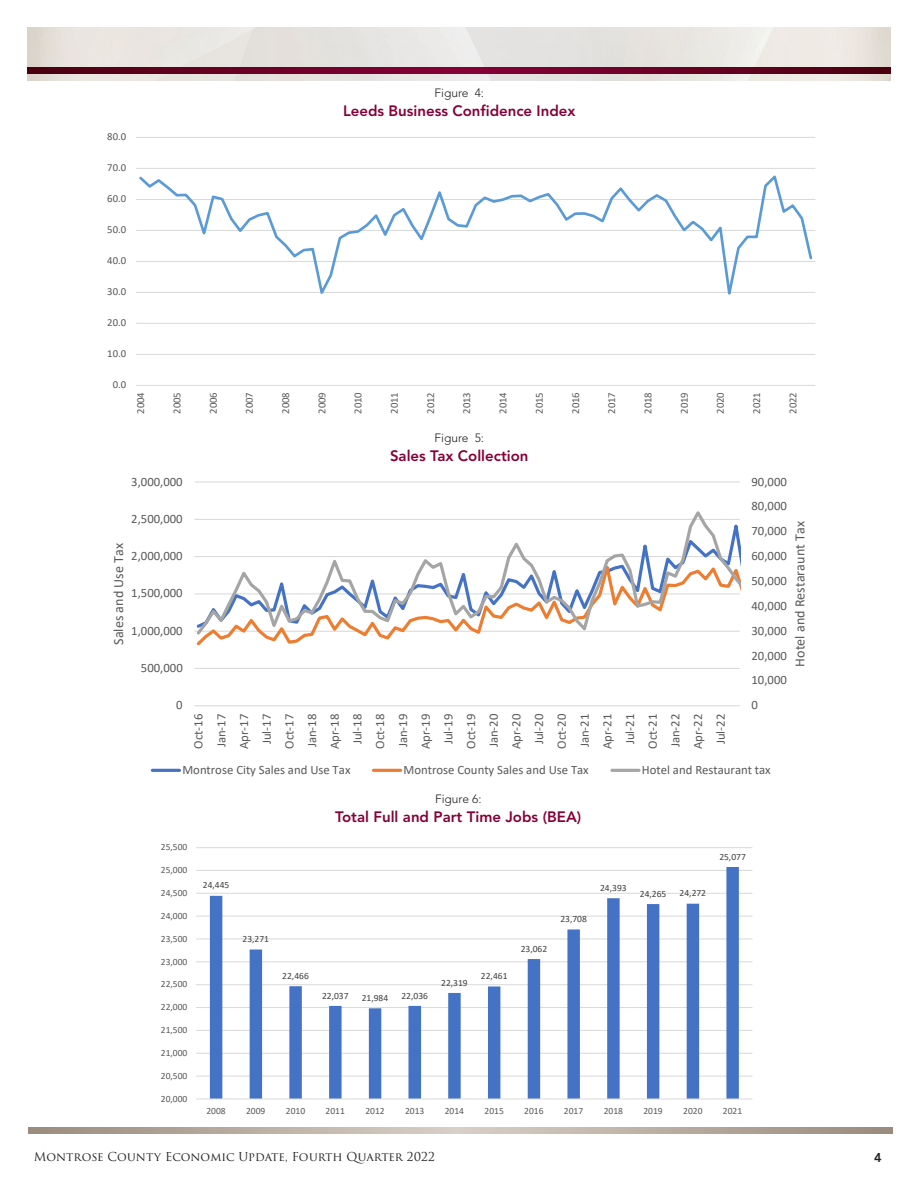
<style>
.page{position:relative;width:918px;height:1188px;background:#fff}
.page>*{position:absolute;margin:0;border:0;box-sizing:border-box;transform-origin:0 0}
.t1{font:800 15px "Avenir";color:#860037}
.t2{font:14.1px "Calibri";color:#595959}
.t3{font:12.75px/22.6px "Calibri";color:#595959;text-align:center}
.t4{font:800 12.75px "Avenir";color:#231f20}
.t5{font:12px "Trajan Pro 3";color:#231f20}
.t6{font:300 12px "Avenir";color:#231f20}
.t7{font:10.65px "Calibri";color:#595959}
.t8{font:9.45px "Calibri";color:#595959}
.t9{font:9.45px "Calibri";color:#404040}
</style>
<div class="page">
<img style="left:27px;top:27px;width:864px;height:54px">
<svg style="left:27px;top:68px;width:864px;height:6px;background:#680023"></svg>
<svg style="left:28px;top:1128px;width:864px;height:6px;background:#b8ada1"></svg>
<hr style="left:136px;top:354px;width:679px;height:1px;background:#d9d9d9">
<hr style="left:136px;top:323px;width:679px;height:1px;background:#d9d9d9">
<hr style="left:136px;top:292px;width:679px;height:1px;background:#d9d9d9">
<hr style="left:136px;top:261px;width:679px;height:1px;background:#d9d9d9">
<hr style="left:136px;top:230px;width:679px;height:1px;background:#d9d9d9">
<hr style="left:136px;top:199px;width:679px;height:1px;background:#d9d9d9">
<hr style="left:136px;top:168px;width:679px;height:1px;background:#d9d9d9">
<hr style="left:136px;top:137px;width:679px;height:1px;background:#d9d9d9">
<hr style="left:136px;top:385px;width:679px;height:1px;background:#d9d9d9">
<svg style="left:139px;top:175px;width:674px;height:120px"></svg>
<hr style="left:195px;top:668px;width:545px;height:1px;background:#d9d9d9">
<hr style="left:195px;top:482px;width:545px;height:1px;background:#d9d9d9">
<hr style="left:195px;top:705px;width:545px;height:1px;background:#d9d9d9">
<svg style="left:196px;top:637px;width:194px;height:9px"></svg>
<svg style="left:195px;top:511px;width:546px;height:126px"></svg>
<hr style="left:152px;top:769px;width:27px;height:3px;background:#4472c4">
<hr style="left:373px;top:769px;width:28px;height:3px;background:#ed7d31">
<hr style="left:612px;top:769px;width:27px;height:3px;background:#a5a5a5">
<hr style="left:196px;top:1076px;width:556px;height:1px;background:#d9d9d9">
<hr style="left:196px;top:1053px;width:556px;height:1px;background:#d9d9d9">
<hr style="left:196px;top:1030px;width:556px;height:1px;background:#d9d9d9">
<hr style="left:196px;top:1007px;width:556px;height:1px;background:#d9d9d9">
<hr style="left:196px;top:984px;width:556px;height:1px;background:#d9d9d9">
<hr style="left:196px;top:961px;width:556px;height:1px;background:#d9d9d9">
<hr style="left:196px;top:939px;width:556px;height:1px;background:#d9d9d9">
<hr style="left:196px;top:916px;width:556px;height:1px;background:#d9d9d9">
<hr style="left:196px;top:893px;width:556px;height:1px;background:#d9d9d9">
<hr style="left:196px;top:870px;width:556px;height:1px;background:#d9d9d9">
<hr style="left:196px;top:847px;width:556px;height:1px;background:#d9d9d9">
<svg style="left:210px;top:867px;width:529px;height:232px"></svg>
<hr style="left:196px;top:1099px;width:556px;height:1px;background:#d9d9d9">
<p class="t7" style="left:107px;top:130px;width:20px">80.0</p>
<p class="t7" style="left:107px;top:161px;width:20px">70.0</p>
<p class="t7" style="left:107px;top:192px;width:20px">60.0</p>
<p class="t7" style="left:107px;top:223px;width:20px">50.0</p>
<p class="t7" style="left:107px;top:254px;width:20px">40.0</p>
<p class="t7" style="left:107px;top:284px;width:20px">30.0</p>
<p class="t7" style="left:107px;top:315px;width:20px">20.0</p>
<p class="t7" style="left:107px;top:346px;width:20px">10.0</p>
<p class="t7" style="left:113px;top:377px;width:15px">0.0</p>
<p class="t6" style="left:434px;top:86px;width:51px">Figure 4:</p>
<p class="t1" style="left:343px;top:102px;width:234px">Leeds Business Confidence Index</p>
<p class="t7" style="left:133px;top:414px;width:23px;rotate:-90deg">2004</p>
<p class="t7" style="left:170px;top:414px;width:23px;rotate:-90deg">2005</p>
<p class="t7" style="left:206px;top:414px;width:23px;rotate:-90deg">2006</p>
<p class="t7" style="left:242px;top:414px;width:23px;rotate:-90deg">2007</p>
<p class="t7" style="left:278px;top:414px;width:23px;rotate:-90deg">2008</p>
<p class="t7" style="left:314px;top:414px;width:23px;rotate:-90deg">2009</p>
<p class="t7" style="left:351px;top:414px;width:23px;rotate:-90deg">2010</p>
<p class="t7" style="left:387px;top:414px;width:23px;rotate:-90deg">2011</p>
<p class="t7" style="left:423px;top:414px;width:23px;rotate:-90deg">2012</p>
<p class="t7" style="left:459px;top:414px;width:23px;rotate:-90deg">2013</p>
<p class="t7" style="left:496px;top:414px;width:23px;rotate:-90deg">2014</p>
<p class="t7" style="left:532px;top:414px;width:23px;rotate:-90deg">2015</p>
<p class="t7" style="left:568px;top:414px;width:23px;rotate:-90deg">2016</p>
<p class="t7" style="left:604px;top:414px;width:23px;rotate:-90deg">2017</p>
<p class="t7" style="left:641px;top:414px;width:23px;rotate:-90deg">2018</p>
<p class="t7" style="left:677px;top:414px;width:23px;rotate:-90deg">2019</p>
<p class="t7" style="left:713px;top:414px;width:23px;rotate:-90deg">2020</p>
<p class="t7" style="left:749px;top:414px;width:23px;rotate:-90deg">2021</p>
<p class="t7" style="left:785px;top:414px;width:23px;rotate:-90deg">2022</p>
<p class="t6" style="left:434px;top:431px;width:51px">Figure 5:</p>
<p class="t1" style="left:390px;top:447px;width:140px">Sales Tax Collection</p>
<p class="t2" style="left:109px;top:645px;width:103px;rotate:-90deg">Sales and Use Tax</p>
<p class="t3" style="left:131px;top:470px;width:53px">3,000,000</p>
<p class="t3" style="left:131px;top:507px;width:53px">2,500,000</p>
<p class="t3" style="left:131px;top:544px;width:53px">2,000,000</p>
<p class="t3" style="left:131px;top:582px;width:53px">1,500,000</p>
<p class="t3" style="left:131px;top:619px;width:53px">1,000,000</p>
<p class="t3" style="left:141px;top:656px;width:43px">500,000</p>
<p class="t3" style="left:176px;top:693px;width:8px">0</p>
<p class="t3" style="left:187px;top:749px;width:37px;rotate:-90deg">Oct-16<br>Jan-17<br>Apr-17<br>Jul-17<br>Oct-17<br>Jan-18<br>Apr-18<br>Jul-18<br>Oct-18<br>Jan-19<br>Apr-19<br>Jul-19<br>Oct-19<br>Jan-20<br>Apr-20<br>Jul-20<br>Oct-20<br>Jan-21<br>Apr-21<br>Jul-21<br>Oct-21<br>Jan-22<br>Apr-22<br>Jul-22</p>
<p class="t3" style="left:752px;top:470px;width:37px">90,000</p>
<p class="t3" style="left:752px;top:495px;width:37px">80,000</p>
<p class="t3" style="left:752px;top:519px;width:37px">70,000</p>
<p class="t3" style="left:752px;top:544px;width:37px">60,000</p>
<p class="t3" style="left:752px;top:569px;width:37px">50,000</p>
<p class="t3" style="left:752px;top:594px;width:37px">40,000</p>
<p class="t3" style="left:752px;top:619px;width:37px">30,000</p>
<p class="t3" style="left:752px;top:644px;width:37px">20,000</p>
<p class="t3" style="left:752px;top:669px;width:37px">10,000</p>
<p class="t3" style="left:752px;top:693px;width:8px">0</p>
<p class="t3" style="left:182px;top:758px;width:170px">Montrose City Sales and Use Tax</p>
<p class="t3" style="left:404px;top:758px;width:187px">Montrose County Sales and Use Tax</p>
<p class="t3" style="left:642px;top:758px;width:130px">Hotel and Restaurant tax</p>
<p class="t8" style="left:161px;top:841px;width:28px">25,500</p>
<p class="t8" style="left:161px;top:863px;width:28px">25,000</p>
<p class="t8" style="left:161px;top:886px;width:28px">24,500</p>
<p class="t8" style="left:161px;top:909px;width:28px">24,000</p>
<p class="t8" style="left:161px;top:932px;width:28px">23,500</p>
<p class="t8" style="left:161px;top:955px;width:28px">23,000</p>
<p class="t8" style="left:161px;top:978px;width:28px">22,500</p>
<p class="t8" style="left:161px;top:1001px;width:28px">22,000</p>
<p class="t8" style="left:161px;top:1023px;width:28px">21,500</p>
<p class="t8" style="left:161px;top:1046px;width:28px">21,000</p>
<p class="t8" style="left:161px;top:1069px;width:28px">20,500</p>
<p class="t8" style="left:161px;top:1092px;width:28px">20,000</p>
<p class="t6" style="left:435px;top:792px;width:48px">Figure 6:</p>
<p class="t1" style="left:335px;top:808px;width:248px">Total Full and Part Time Jobs (BEA)</p>
<p class="t9" style="left:203px;top:879px;width:28px">24,445</p>
<p class="t9" style="left:243px;top:932px;width:28px">23,271</p>
<p class="t9" style="left:282px;top:969px;width:28px">22,466</p>
<p class="t9" style="left:322px;top:989px;width:28px">22,037</p>
<p class="t9" style="left:362px;top:991px;width:28px">21,984</p>
<p class="t9" style="left:401px;top:989px;width:28px">22,036</p>
<p class="t9" style="left:441px;top:976px;width:28px">22,319</p>
<p class="t9" style="left:481px;top:969px;width:28px">22,461</p>
<p class="t9" style="left:521px;top:942px;width:28px">23,062</p>
<p class="t9" style="left:560px;top:912px;width:28px">23,708</p>
<p class="t9" style="left:600px;top:881px;width:28px">24,393</p>
<p class="t9" style="left:640px;top:887px;width:28px">24,265</p>
<p class="t9" style="left:680px;top:887px;width:28px">24,272</p>
<p class="t9" style="left:719px;top:850px;width:28px">25,077</p>
<p class="t8" style="left:206px;top:1104px;width:21px">2008</p>
<p class="t8" style="left:246px;top:1104px;width:21px">2009</p>
<p class="t8" style="left:286px;top:1104px;width:21px">2010</p>
<p class="t8" style="left:326px;top:1104px;width:21px">2011</p>
<p class="t8" style="left:365px;top:1104px;width:21px">2012</p>
<p class="t8" style="left:405px;top:1104px;width:21px">2013</p>
<p class="t8" style="left:445px;top:1104px;width:21px">2014</p>
<p class="t8" style="left:485px;top:1104px;width:21px">2015</p>
<p class="t8" style="left:524px;top:1104px;width:21px">2016</p>
<p class="t8" style="left:564px;top:1104px;width:21px">2017</p>
<p class="t8" style="left:604px;top:1104px;width:21px">2018</p>
<p class="t8" style="left:643px;top:1104px;width:21px">2019</p>
<p class="t8" style="left:683px;top:1104px;width:21px">2020</p>
<p class="t8" style="left:723px;top:1104px;width:21px">2021</p>
<p class="t2" style="left:790px;top:667px;width:147px;rotate:-90deg">Hotel and Restaraunt Tax</p>
<p class="t5" style="left:34px;top:1148px;width:403px">Montrose County Economic Update, Fourth Quarter 2022</p>
<p class="t4" style="left:874px;top:1150px;width:9px">4</p>
</div>
